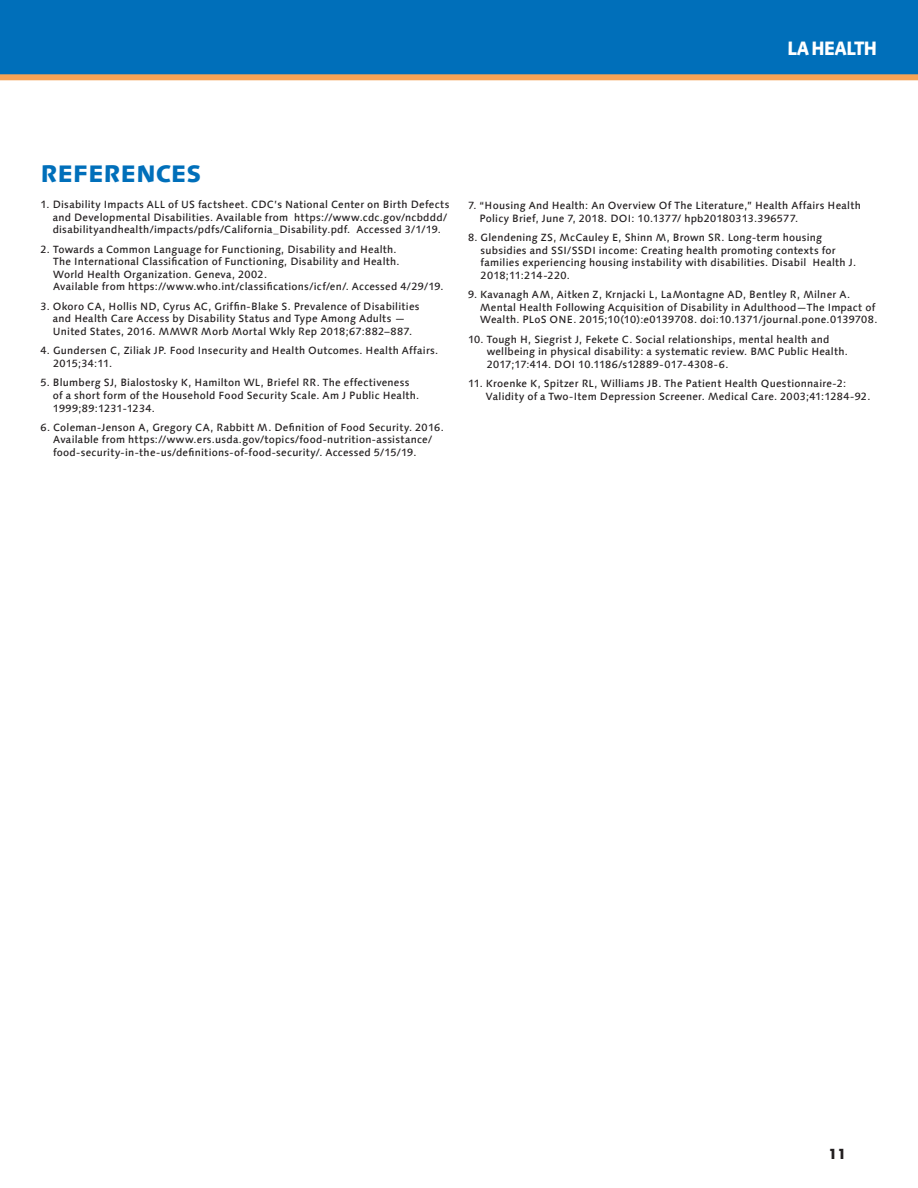
<style>
.page{position:relative;width:918px;height:1188px;background:#fff}
.page>*{position:absolute;margin:0;border:0;box-sizing:border-box;transform-origin:0 0}
.HEAD-BLACK{font:800 24px "Linotype Syntax Com";letter-spacing:-.01em;color:#006fba}
.t1{font:800 19.5px "Linotype Syntax Com";letter-spacing:-.055em;color:#fff;scale:.9 1}
.t2{font:700 13.5px "Futura Std";color:#231f20}
.References_footnotes{font:500 10.5px/12.6px "Linotype Syntax Com";letter-spacing:.02em;color:#231f20}
</style>
<div class="page">
<div style="left:0;top:0;width:918px;height:74px;background:#006fba"></div>
<div style="left:0;top:74px;width:918px;height:6px;background:#f8a355"></div>
<h2 class="t1" style="left:787px;top:35px;width:102px">LA HEALTH</h2>
<p class="HEAD-BLACK" style="left:40px;top:158px;width:163px">REFERENCES</p>
<p class="References_footnotes" style="left:53px;top:198px;width:398px;text-indent:-12px">1. Disability Impacts ALL of US factsheet. CDC’s National Center on Birth Defects and Developmental Disabilities. Available from https://www.cdc.gov/ncbddd/ disabilityandhealth/impacts/pdfs/California_Disability.pdf. Accessed 3/1/19.</p>
<p class="References_footnotes" style="left:53px;top:243px;width:392px;text-indent:-13px">2. Towards a Common Language for Functioning, Disability and Health.<br>The International Classification of Functioning, Disability and Health.<br>World Health Organization. Geneva, 2002.<br>Available from https://www.who.int/classifications/icf/en/. Accessed 4/29/19.</p>
<p class="References_footnotes" style="left:40px;top:300px;width:381px;text-align:center">3. Okoro CA, Hollis ND, Cyrus AC, Griffin-Blake S. Prevalence of Disabilities and Health Care Access by Disability Status and Type Among Adults —<br>United States, 2016. MMWR Morb Mortal Wkly Rep 2018;67:882–887.</p>
<p class="References_footnotes" style="left:53px;top:344px;width:387px;text-indent:-13px">4. Gundersen C, Ziliak JP. Food Insecurity and Health Outcomes. Health Affairs.<br>2015;34:11.</p>
<p class="References_footnotes" style="left:53px;top:376px;width:368px;text-indent:-12px">5. Blumberg SJ, Bialostosky K, Hamilton WL, Briefel RR. The effectiveness of a short form of the Household Food Security Scale. Am J Public Health.<br>1999;89:1231-1234.</p>
<p class="References_footnotes" style="left:53px;top:421px;width:392px;text-indent:-13px">6. Coleman-Jenson A, Gregory CA, Rabbitt M. Definition of Food Security. 2016.<br>Available from https://www.ers.usda.gov/topics/food-nutrition-assistance/ food-security-in-the-us/definitions-of-food-security/. Accessed 5/15/19.</p>
<p class="References_footnotes" style="left:479px;top:199px;width:383px;text-indent:-11px">7. “Housing And Health: An Overview Of The Literature,” Health Affairs Health<br>Policy Brief, June 7, 2018. DOI: 10.1377/ hpb20180313.396577.</p>
<p class="References_footnotes" style="left:481px;top:231px;width:377px;text-indent:-13px">8. Glendening ZS, McCauley E, Shinn M, Brown SR. Long-term housing subsidies and SSI/SSDI income: Creating health promoting contexts for families experiencing housing instability with disabilities. Disabil Health J.<br>2018;11:214-220.</p>
<p class="References_footnotes" style="left:480px;top:288px;width:399px;text-indent:-12px">9. Kavanagh AM, Aitken Z, Krnjacki L, LaMontagne AD, Bentley R, Milner A.<br>Mental Health Following Acquisition of Disability in Adulthood—The Impact of<br>Wealth. PLoS ONE. 2015;10(10):e0139708. doi:10.1371/journal.pone.0139708.</p>
<p class="References_footnotes" style="left:487px;top:333px;width:363px;text-indent:-19px">10. Tough H, Siegrist J, Fekete C. Social relationships, mental health and wellbeing in physical disability: a systematic review. BMC Public Health.<br>2017;17:414. DOI 10.1186/s12889-017-4308-6.</p>
<p class="References_footnotes" style="left:486px;top:377px;width:386px;text-indent:-18px">11. Kroenke K, Spitzer RL, Williams JB. The Patient Health Questionnaire-2:<br>Validity of a Two-Item Depression Screener. Medical Care. 2003;41:1284-92.</p>
<p class="t2" style="left:828px;top:1145px;width:20px">11</p>
</div>
